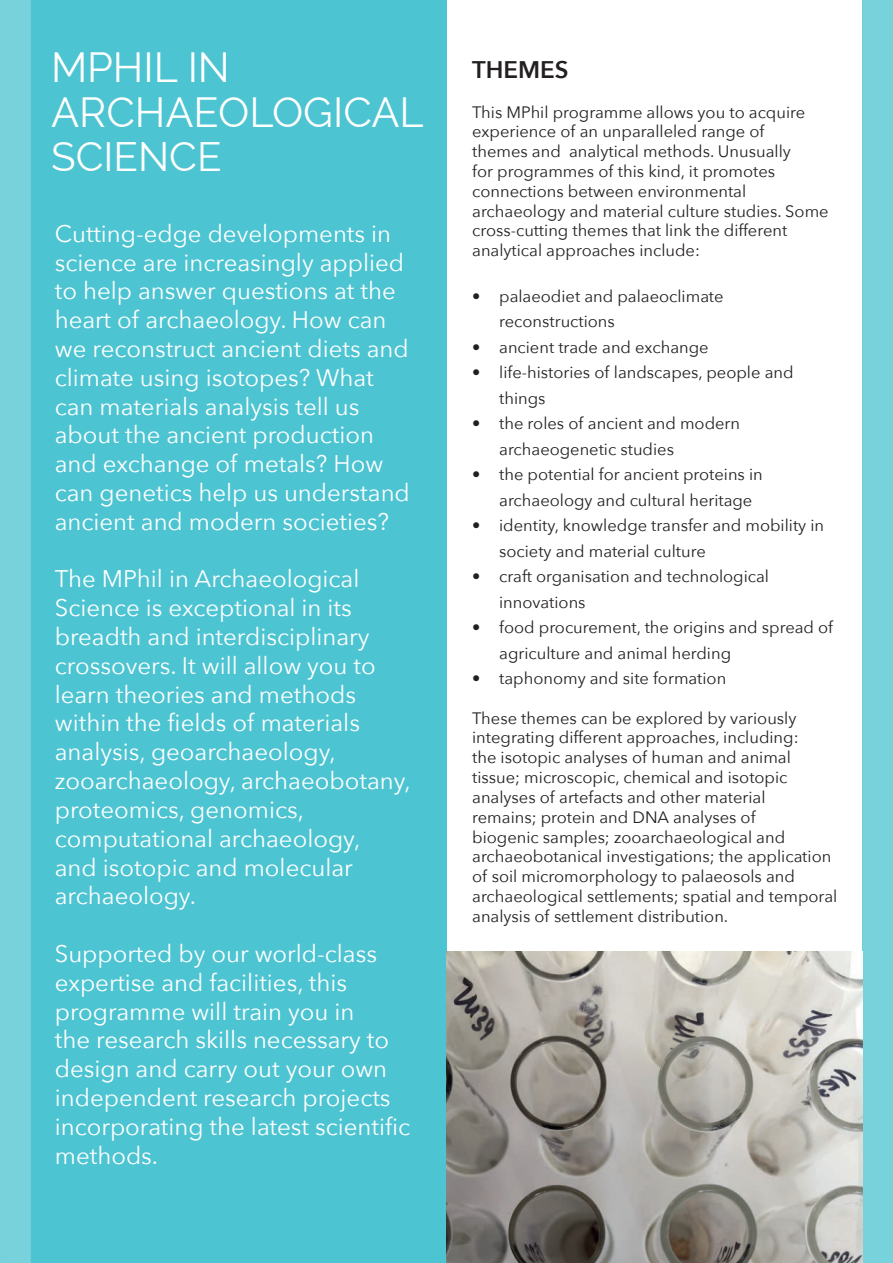
<style>
.page{position:relative;width:893px;height:1263px;background:#fff}
.page>*{position:absolute;margin:0;border:0;box-sizing:border-box;transform-origin:0 0}
.t1{font:41.4px "Raleway";color:#fff}
.t2{font:40.2px "Raleway";color:#fff}
.t3{font:24px/28.8px "Avenir Next";color:#fff}
.t4{font:600 24px "Avenir Next";color:#231f20}
.t5{font:16.5px/19.8px "Avenir Next";color:#231f20}
</style>
<div class="page">
<div style="left:30px;top:0;width:416px;height:1263px;background:#4dc4d1"></div>
<div style="left:0;top:0;width:30px;height:1263px;background:#78d2dc"></div>
<div style="left:863px;top:0;width:30px;height:1263px;background:#78d2dc"></div>
<img style="left:446px;top:951px;width:417px;height:312px">
<p class="t1" style="left:51px;top:43px;width:180px">MPHIL IN</p>
<p class="t1" style="left:51px;top:88px;width:374px">ARCHAEOLOGICAL</p>
<p class="t2" style="left:51px;top:134px;width:172px">SCIENCE</p>
<p class="t3" style="left:55px;top:218px;width:357px">Cutting-edge developments in science are increasingly applied to help answer questions at the heart of archaeology. How can we reconstruct ancient diets and climate using isotopes? What can materials analysis tell us about the ancient production and exchange of metals? How can genetics help us understand ancient and modern societies?</p>
<p class="t3" style="left:55px;top:564px;width:358px">The MPhil in Archaeological<br>Science is exceptional in its breadth and interdisciplinary crossovers. It will allow you to learn theories and methods within the fields of materials analysis, geoarchaeology, zooarchaeology, archaeobotany, proteomics, genomics, computational archaeology,<br>and isotopic and molecular archaeology.</p>
<p class="t3" style="left:55px;top:938px;width:357px">Supported by our world-class expertise and facilities, this programme will train you in<br>the research skills necessary to design and carry out your own independent research projects incorporating the latest scientific methods.</p>
<p class="t4" style="left:472px;top:49px;width:98px">THEMES</p>
<p class="t5" style="left:472px;top:101px;width:358px">This MPhil programme allows you to acquire experience of an unparalleled range of<br>themes and analytical methods. Unusually<br>for programmes of this kind, it promotes connections between environmental archaeology and material culture studies. Some cross-cutting themes that link the different analytical approaches include:</p>
<p class="t5" style="left:499px;top:282px;width:226px;line-height:25.5px;text-indent:-27px">• palaeodiet and palaeoclimate reconstructions</p>
<p class="t5" style="left:472px;top:336px;width:238px">• ancient trade and exchange</p>
<p class="t5" style="left:499px;top:359px;width:296px;line-height:25.5px;text-indent:-27px">• life-histories of landscapes, people and things</p>
<p class="t5" style="left:499px;top:410px;width:242px;line-height:25.5px;text-indent:-27px">• the roles of ancient and modern archaeogenetic studies</p>
<p class="t5" style="left:499px;top:461px;width:265px;line-height:25.5px;text-indent:-27px">• the potential for ancient proteins in archaeology and cultural heritage</p>
<p class="t5" style="left:499px;top:512px;width:326px;line-height:25.5px;text-indent:-27px">• identity, knowledge transfer and mobility in society and material culture</p>
<p class="t5" style="left:499px;top:563px;width:271px;line-height:25.5px;text-indent:-27px">• craft organisation and technological innovations</p>
<p class="t5" style="left:499px;top:614px;width:335px;line-height:25.5px;text-indent:-27px">• food procurement, the origins and spread of agriculture and animal herding</p>
<p class="t5" style="left:472px;top:668px;width:256px">• taphonomy and site formation</p>
<p class="t5" style="left:472px;top:707px;width:367px">These themes can be explored by variously integrating different approaches, including:<br>the isotopic analyses of human and animal tissue; microscopic, chemical and isotopic analyses of artefacts and other material<br>remains; protein and DNA analyses of<br>biogenic samples; zooarchaeological and archaeobotanical investigations; the application of soil micromorphology to palaeosols and archaeological settlements; spatial and temporal analysis of settlement distribution.</p>
</div>
